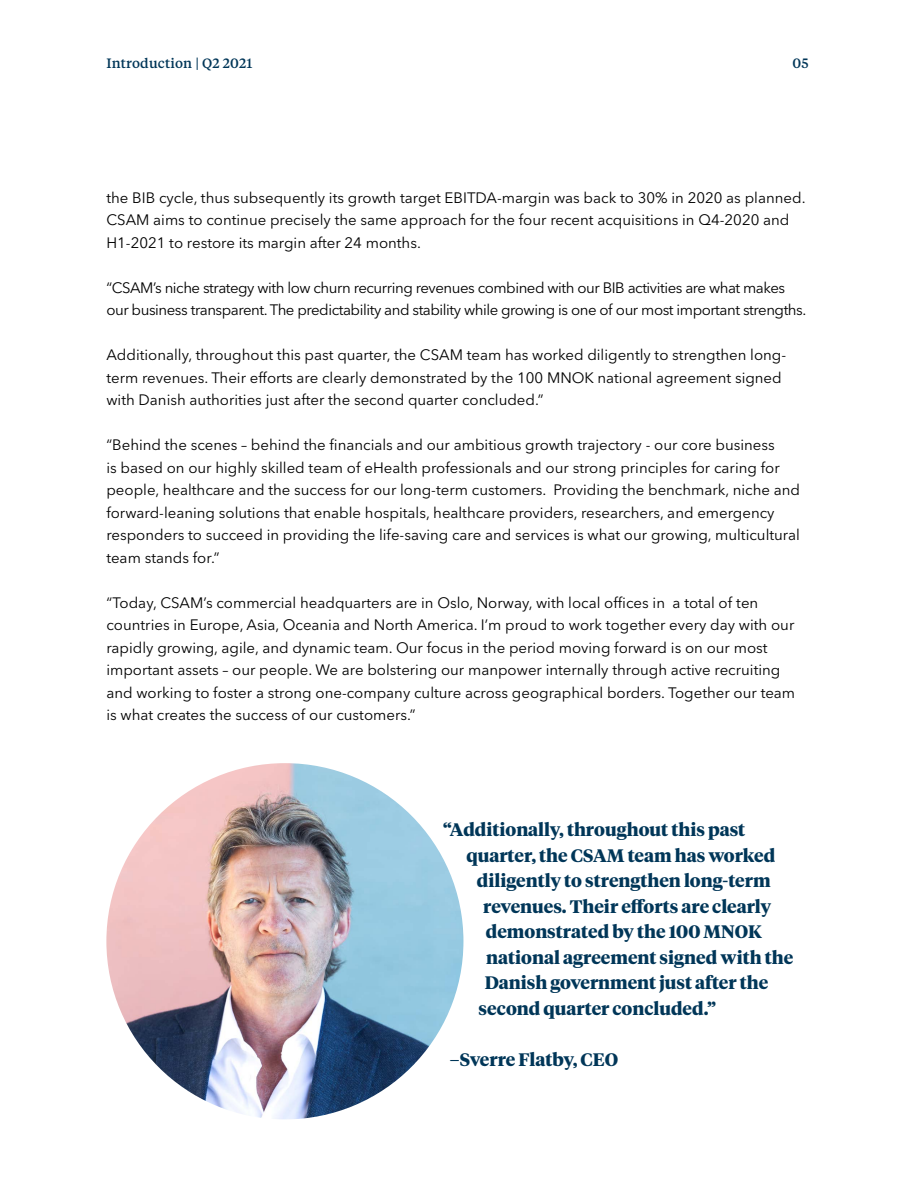
<style>
.page{position:relative;width:915px;height:1191px;background:#fff}
.page>*{position:absolute;margin:0;border:0;box-sizing:border-box;transform-origin:0 0}
.t1{font:700 18px "Tiempos Headline";color:#003658}
.t2{font:15px/22.5px "Avenir Next LT Pro";color:#000}
.t3{font:15px/22.5px "Avenir Next LT Pro";letter-spacing:-.03em;color:#000}
.t4{font:500 13.5px "Tiempos Text";letter-spacing:.01em;color:#003658}
</style>
<div class="page">
<img style="left:106px;top:763px;width:357px;height:356px;border-radius:178px">
<p class="t4" style="left:106px;top:54px;width:147px">Introduction | Q2 2021</p>
<p class="t4" style="left:792px;top:54px;width:18px">05</p>
<p class="t2" style="left:106px;top:186px;width:700px">the BIB cycle, thus subsequently its growth target EBITDA-margin was back to 30% in 2020 as planned.<br>CSAM aims to continue precisely the same approach for the four recent acquisitions in Q4-2020 and<br>H1-2021 to restore its margin after 24 months.</p>
<p class="t3" style="left:106px;top:276px;width:701px">“CSAM’s niche strategy with low churn recurring revenues combined with our BIB activities are what makes our business transparent. The predictability and stability while growing is one of our most important strengths.</p>
<p class="t2" style="left:106px;top:344px;width:681px">Additionally, throughout this past quarter, the CSAM team has worked diligently to strengthen long&shy;term revenues. Their efforts are clearly demonstrated by the 100 MNOK national agreement signed with Danish authorities just after the second quarter concluded.”</p>
<p class="t2" style="left:106px;top:434px;width:695px">“Behind the scenes – behind the financials and our ambitious growth trajectory - our core business<br>is based on our highly skilled team of eHealth professionals and our strong principles for caring for people, healthcare and the success for our long-term customers. Providing the benchmark, niche and forward-leaning solutions that enable hospitals, healthcare providers, researchers, and emergency responders to succeed in providing the life-saving care and services is what our growing, multicultural team stands for.”</p>
<p class="t2" style="left:106px;top:591px;width:690px">“Today, CSAM’s commercial headquarters are in Oslo, Norway, with local offices in a total of ten countries in Europe, Asia, Oceania and North America. I’m proud to work together every day with our rapidly growing, agile, and dynamic team. Our focus in the period moving forward is on our most important assets – our people. We are bolstering our manpower internally through active recruiting and working to foster a strong one-company culture across geographical borders. Together our team is what creates the success of our customers.”</p>
<p class="t1" style="left:443px;top:817px;width:304px">“Additionally, throughout this past</p>
<p class="t1" style="left:466px;top:843px;width:310px">quarter, the CSAM team has worked</p>
<p class="t1" style="left:477px;top:868px;width:295px">diligently to strengthen long-term</p>
<p class="t1" style="left:483px;top:894px;width:289px">revenues. Their efforts are clearly</p>
<p class="t1" style="left:486px;top:919px;width:277px">demonstrated by the 100 MNOK</p>
<p class="t1" style="left:486px;top:945px;width:308px">national agreement signed with the</p>
<p class="t1" style="left:484px;top:970px;width:285px">Danish government just after the</p>
<p class="t1" style="left:478px;top:996px;width:239px">second quarter concluded.”</p>
<p class="t1" style="left:450px;top:1047px;width:170px">–Sverre Flatby, CEO</p>
</div>
